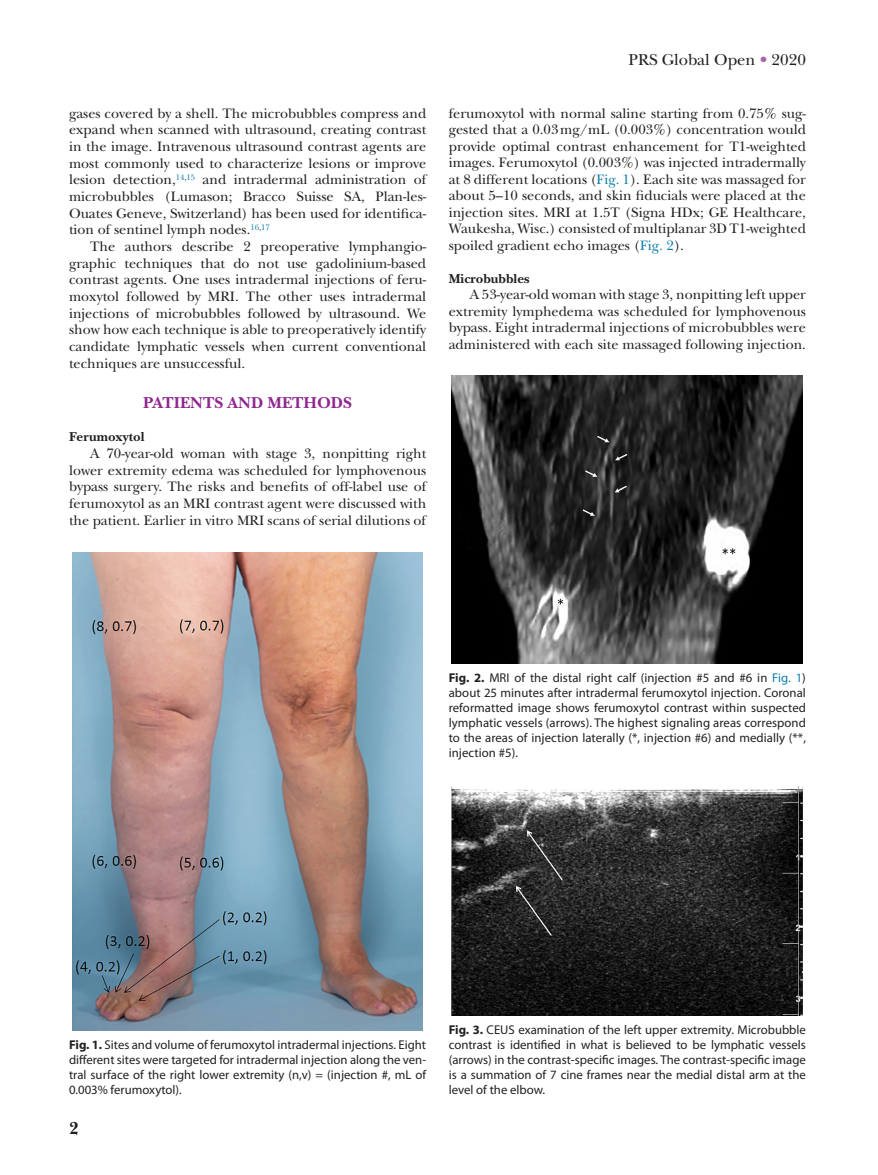
<style>
.page{position:relative;width:878px;height:1175px;background:#fff}
.page>*{position:absolute;margin:0;border:0;box-sizing:border-box;transform-origin:0 0}
.t1{font:700 18px "New Baskerville Std";color:#231f20}
.t2{font:16.5px "New Baskerville Std";color:#231f20}
.t3{font:700 16.5px "New Baskerville Std";color:#8f278f}
.t4{font:14.25px/16.6px "New Baskerville Std";color:#231f20;text-align:justify}
.t5{font:700 13.5px "New Baskerville Std";color:#231f20}
.t6{font:12.75px/15px "Myriad Pro";color:#231f20;text-align:justify}
.s1{color:#a866aa}
.s2{color:#0f7eac}
.s3{font-weight:700}
</style>
<div class="page">
<img style="left:72px;top:552px;width:351px;height:478px">
<img style="left:451px;top:375px;width:352px;height:289px">
<img style="left:452px;top:786px;width:350px;height:229px">
<p class="t4" style="left:69px;top:105px;width:359px">gases covered by a shell. The microbubbles compress and expand when scanned with ultrasound, creating contrast in the image. Intravenous ultrasound contrast agents are most commonly used to characterize lesions or improve lesion detection,<sup>14</sup><sup>,</sup><sup>15</sup> and intradermal administration of microbubbles (Lumason; Bracco Suisse SA, Plan-les-Ouates Geneve, Switzerland) has been used for identifica&shy;tion of sentinel lymph nodes.<sup>16</sup><sup>,</sup><sup>17</sup></p>
<p class="t4" style="left:69px;top:238px;width:359px;text-indent:21px">The authors describe 2 preoperative lymphangio&shy;graphic techniques that do not use gadolinium-based contrast agents. One uses intradermal injections of feru&shy;moxytol followed by MRI. The other uses intradermal injections of microbubbles followed by ultrasound. We show how each technique is able to preoperatively identify candidate lymphatic vessels when current conventional techniques are unsuccessful.</p>
<p class="t3" style="left:143px;top:393px;width:210px">PATIENTS AND METHODS</p>
<p class="t5" style="left:69px;top:429px;width:77px">Ferumoxytol</p>
<p class="t4" style="left:69px;top:445px;width:359px;text-indent:21px">A 70-year-old woman with stage 3, nonpitting right lower extremity edema was scheduled for lymphovenous bypass surgery. The risks and benefits of off-label use of ferumoxytol as an MRI contrast agent were discussed with the patient. Earlier in vitro MRI scans of serial dilutions of</p>
<p class="t2" style="left:628px;top:50px;width:179px">PRS Global Open <span class="s1">•</span> 2020</p>
<p class="t4" style="left:449px;top:105px;width:359px">ferumoxytol with normal saline starting from 0.75% sug&shy;gested that a 0.03mg/mL (0.003%) concentration would provide optimal contrast enhancement for T1-weighted images. Ferumoxytol (0.003%) was injected intradermally at 8 different locations (<span class="s2">Fig. 1</span>). Each site was massaged for about 5–10 seconds, and skin fiducials were placed at the injection sites. MRI at 1.5T (Signa HDx; GE Healthcare, Waukesha, Wisc.) consisted of multiplanar 3D T1-weighted spoiled gradient echo images (<span class="s2">Fig. 2</span>).</p>
<p class="t5" style="left:448px;top:270px;width:82px">Microbubbles</p>
<p class="t4" style="left:448px;top:286px;width:359px;text-indent:21px">A 53-year-old woman with stage 3, nonpitting left upper extremity lymphedema was scheduled for lymphovenous bypass. Eight intradermal injections of microbubbles were administered with each site massaged following injection.</p>
<p class="t6" style="left:448px;top:670px;width:359px"><span class="s3">Fig. 2.</span> MRI of the distal right calf (injection #5 and #6 in <span class="s2">Fig. 1</span>) about 25 minutes after intradermal ferumoxytol injection. Coronal reformatted image shows ferumoxytol contrast within suspected lymphatic vessels (arrows). The highest signaling areas correspond to the areas of injection laterally (*, injection #6) and medially (**, injection #5).</p>
<p class="t6" style="left:69px;top:1037px;width:359px"><span class="s3">Fig. 1.</span> Sites and volume of ferumoxytol intradermal injections. Eight different sites were targeted for intradermal injection along the ven&shy;tral surface of the right lower extremity (n,v) = (injection #, mL of 0.003% ferumoxytol).</p>
<p class="t1" style="left:69px;top:1118px;width:11px">2</p>
<p class="t6" style="left:448px;top:1022px;width:359px"><span class="s3">Fig. 3.</span> CEUS examination of the left upper extremity. Microbubble contrast is identified in what is believed to be lymphatic vessels (arrows) in the contrast-specific images. The contrast-specific image is a summation of 7 cine frames near the medial distal arm at the level of the elbow.</p>
</div>
